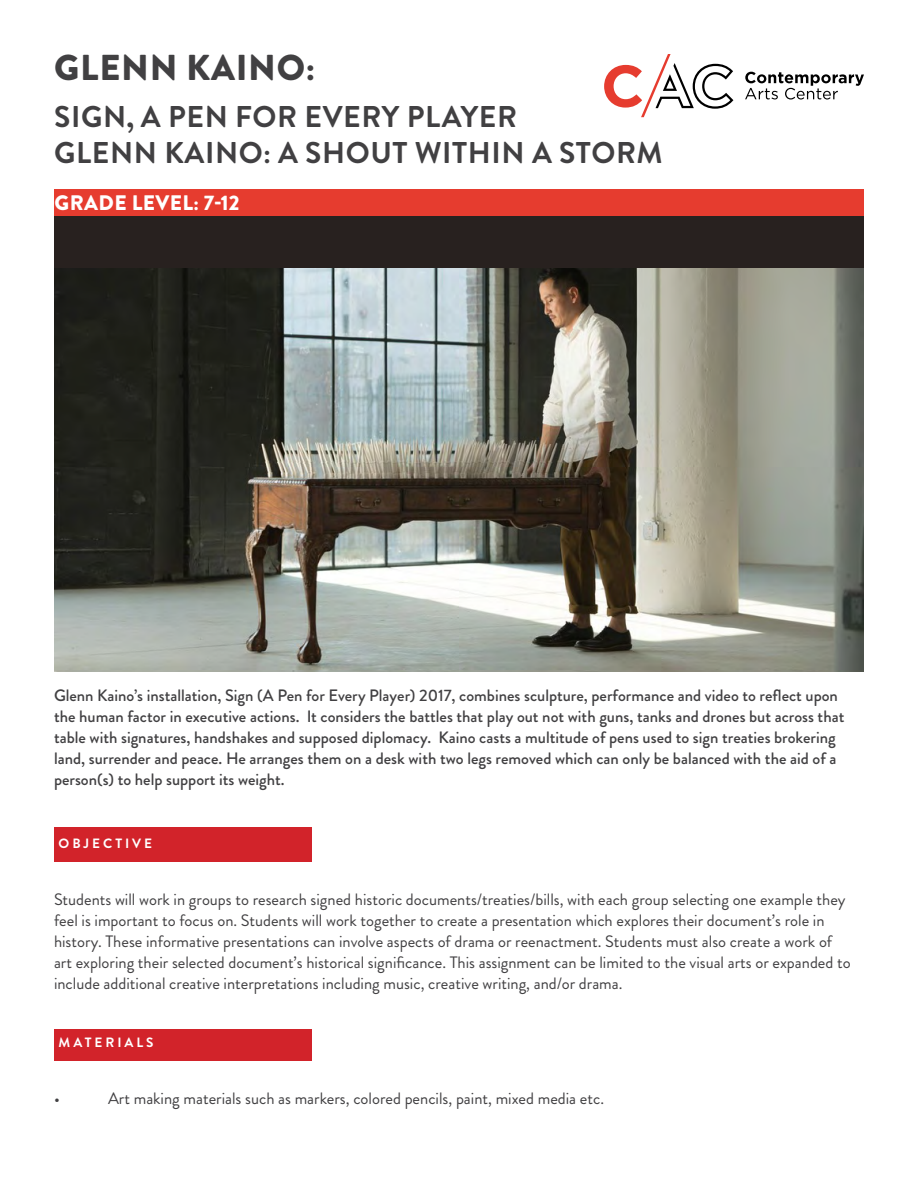
<style>
.page{position:relative;width:918px;height:1188px;background:#fff}
.page>*{position:absolute;margin:0;border:0;box-sizing:border-box;transform-origin:0 0}
.t1{font:900 36px "Brandon Grotesque";letter-spacing:.02em;color:#414042}
.t2{font:700 30px/36px "Brandon Grotesque";letter-spacing:.02em;color:#414042}
.t3{font:900 21px "Brandon Grotesque";letter-spacing:.02em;color:#fff}
.t4{font:16.5px/21px "Brandon Grotesque";color:#414042}
.t5{font:500 16.5px/21px "Brandon Grotesque";color:#414042}
.t6{font:700 13.5px "Brandon Grotesque";letter-spacing:.22em;color:#fff}
</style>
<div class="page">
<svg style="left:745px;top:72px;width:119px;height:28px"></svg>
<svg style="left:604px;top:54px;width:129px;height:63px"></svg>
<img style="left:54px;top:267px;width:810px;height:404px">
<div style="left:54px;top:189px;width:810px;height:27px;background:#e63c2f"></div>
<div style="left:54px;top:216px;width:810px;height:51px;background:#28211f"></div>
<div style="left:54px;top:827px;width:258px;height:34px;background:#d2232a"></div>
<div style="left:54px;top:1029px;width:258px;height:32px;background:#d2232a"></div>
<h1 class="t1" style="left:54px;top:42px;width:262px">GLENN KAINO:</h1>
<h2 class="t2" style="left:54px;top:99px;width:610px">SIGN, A PEN FOR EVERY PLAYER<br>GLENN KAINO: A SHOUT WITHIN A STORM</h2>
<p class="t3" style="left:55px;top:188px;width:186px">GRADE LEVEL: 7-12</p>
<p class="t5" style="left:54px;top:685px;width:792px">Glenn Kaino’s installation, Sign (A Pen for Every Player) 2017, combines sculpture, performance and video to reflect upon the human factor in executive actions. It considers the battles that play out not with guns, tanks and drones but across that table with signatures, handshakes and supposed diplomacy. Kaino casts a multitude of pens used to sign treaties brokering land, surrender and peace. He arranges them on a desk with two legs removed which can only be balanced with the aid of a person(s) to help support its weight.</p>
<p class="t6" style="left:59px;top:834px;width:95px">OBJECTIVE</p>
<p class="t4" style="left:54px;top:889px;width:798px">Students will work in groups to research signed historic documents/treaties/bills, with each group selecting one example they feel is important to focus on. Students will work together to create a presentation which explores their document’s role in history. These informative presentations can involve aspects of drama or reenactment. Students must also create a work of art exploring their selected document’s historical significance. This assignment can be limited to the visual arts or expanded to include additional creative interpretations including music, creative writing, and/or drama.</p>
<p class="t6" style="left:59px;top:1033px;width:96px">MATERIALS</p>
<p class="t4" style="left:54px;top:1088px;width:7px">•</p>
<p class="t4" style="left:108px;top:1088px;width:498px">Art making materials such as markers, colored pencils, paint, mixed media etc.</p>
</div>
